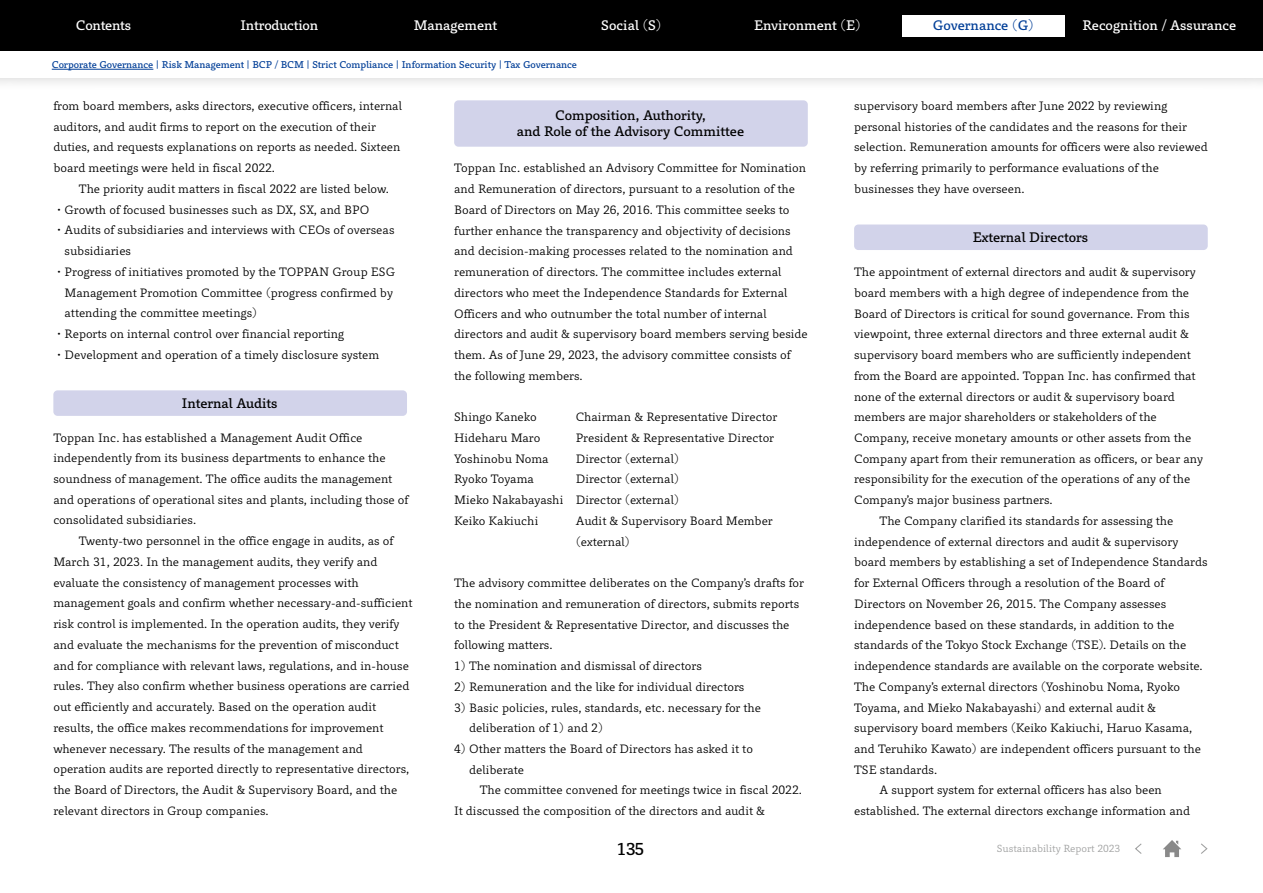
<style>
.page{position:relative;width:1263px;height:893px;background:#fff}
.page>*{position:absolute;margin:0;border:0;box-sizing:border-box;transform-origin:0 0}
.t1{font:15.9px "P Bunkyu Go Pr 6 N DB";color:#000}
.t2{font:12.75px/15.9px "P Bunkyu Go Pr 6 N DB";color:#000;text-align:center}
.t3{font:12.75px "P Bunkyu Go Pr 6 N DB";letter-spacing:-.01em;color:#fff}
.t4{font:12.75px "P Bunkyu Go Pr 6 N DB";color:#003e97}
.t5{font:11.25px/20.7px "Toppan Bunkyu Gothic Pr 6 N";color:#000}
.t6{font:9.6px "P Bunkyu Go Pr 6 N R";color:#9fa0a0}
.t7{font:9.15px "P Bunkyu Go Pr 6 N DB";color:#003e97}
</style>
<div class="page">
<svg style="left:1135px;top:843px;width:7px;height:11px"></svg>
<svg style="left:1201px;top:843px;width:7px;height:11px"></svg>
<svg style="left:1163px;top:840px;width:18px;height:17px"></svg>
<div style="left:854px;top:225px;width:354px;height:25px;background:#d2d3ea;border-radius:4px"></div>
<div style="left:53px;top:390px;width:354px;height:26px;background:#d2d3ea;border-radius:4px"></div>
<div style="left:454px;top:100px;width:354px;height:47px;background:#d2d3ea;border-radius:4px"></div>
<div style="left:0;top:37px;width:1263px;height:55px;background:#000;opacity:.2"></div>
<div style="left:0;top:51px;width:1263px;height:27px;background:#fff"></div>
<div style="left:0;top:0;width:1263px;height:51px;background:#000"></div>
<div style="left:902px;top:15px;width:163px;height:21px;background:#fff"></div>
<hr style="left:52px;top:69px;width:101px;height:1px;background:#003e97">
<p class="t3" style="left:76px;top:19px;width:57px">Contents</p>
<p class="t3" style="left:241px;top:19px;width:79px">Introduction</p>
<p class="t3" style="left:414px;top:19px;width:85px">Management</p>
<p class="t3" style="left:601px;top:19px;width:62px">Social (S)</p>
<p class="t3" style="left:754px;top:19px;width:108px">Environment (E)</p>
<p class="t4" style="left:933px;top:19px;width:102px">Governance (G)</p>
<p class="t3" style="left:1082px;top:19px;width:155px">Recognition / Assurance</p>
<p class="t7" style="left:52px;top:59px;width:527px">Corporate Governance | Risk Management | BCP / BCM | Strict Compliance | Information Security | Tax Governance</p>
<p class="t5" style="left:53px;top:96px;width:350px">from board members, asks directors, executive officers, internal auditors, and audit firms to report on the execution of their duties, and requests explanations on reports as needed. Sixteen board meetings were held in fiscal 2022.</p>
<p class="t5" style="left:79px;top:179px;width:312px">The priority audit matters in fiscal 2022 are listed below.</p>
<p class="t5" style="left:53px;top:199px;width:318px">・Growth of focused businesses such as DX, SX, and BPO</p>
<p class="t5" style="left:53px;top:220px;width:343px">・Audits of subsidiaries and interviews with CEOs of overseas</p>
<p class="t5" style="left:65px;top:241px;width:68px">subsidiaries</p>
<p class="t5" style="left:53px;top:262px;width:343px">・Progress of initiatives promoted by the TOPPAN Group ESG</p>
<p class="t5" style="left:65px;top:282px;width:330px">Management Promotion Committee (progress confirmed by</p>
<p class="t5" style="left:65px;top:303px;width:194px">attending the committee meetings)</p>
<p class="t5" style="left:53px;top:324px;width:292px">・Reports on internal control over financial reporting</p>
<p class="t5" style="left:53px;top:345px;width:328px">・Development and operation of a timely disclosure system</p>
<p class="t2" style="left:182px;top:396px;width:97px">Internal Audits</p>
<p class="t5" style="left:53px;top:427px;width:357px">Toppan Inc. has established a Management Audit Office independently from its business departments to enhance the soundness of management. The office audits the management and operations of operational sites and plants, including those of consolidated subsidiaries.</p>
<p class="t5" style="left:53px;top:531px;width:361px;text-indent:26px">Twenty-two personnel in the office engage in audits, as of March 31, 2023. In the management audits, they verify and evaluate the consistency of management processes with management goals and confirm whether necessary-and-sufficient risk control is implemented. In the operation audits, they verify and evaluate the mechanisms for the prevention of misconduct and for compliance with relevant laws, regulations, and in-house rules. They also confirm whether business operations are carried out efficiently and accurately. Based on the operation audit results, the office makes recommendations for improvement whenever necessary. The results of the management and operation audits are reported directly to representative directors, the Board of Directors, the Audit &amp; Supervisory Board, and the relevant directors in Group companies.</p>
<p class="t2" style="left:517px;top:108px;width:229px">Composition, Authority,<br>and Role of the Advisory Committee</p>
<p class="t5" style="left:454px;top:158px;width:355px">Toppan Inc. established an Advisory Committee for Nomination and Remuneration of directors, pursuant to a resolution of the Board of Directors on May 26, 2016. This committee seeks to further enhance the transparency and objectivity of decisions and decision-making processes related to the nomination and remuneration of directors. The committee includes external directors who meet the Independence Standards for External Officers and who outnumber the total number of internal directors and audit &amp; supervisory board members serving beside them. As of June 29, 2023, the advisory committee consists of the following members.</p>
<p class="t5" style="left:454px;top:407px;width:84px">Shingo Kaneko</p>
<p class="t5" style="left:576px;top:407px;width:203px">Chairman &amp; Representative Director</p>
<p class="t5" style="left:454px;top:428px;width:88px">Hideharu Maro</p>
<p class="t5" style="left:576px;top:428px;width:200px">President &amp; Representative Director</p>
<p class="t5" style="left:454px;top:448px;width:96px">Yoshinobu Noma</p>
<p class="t5" style="left:576px;top:448px;width:105px">Director (external)</p>
<p class="t5" style="left:454px;top:469px;width:81px">Ryoko Toyama</p>
<p class="t5" style="left:454px;top:469px;width:226px;text-align:justify;text-indent:121px">Director (external)<br>Mieko Nakabayashi Director (external)<br>Keiko Kakiuchi</p>
<p class="t5" style="left:576px;top:511px;width:198px">Audit &amp; Supervisory Board Member (external)</p>
<p class="t5" style="left:454px;top:573px;width:351px">The advisory committee deliberates on the Company’s drafts for the nomination and remuneration of directors, submits reports to the President &amp; Representative Director, and discusses the following matters.</p>
<p class="t5" style="left:454px;top:656px;width:249px">1) The nomination and dismissal of directors</p>
<p class="t5" style="left:454px;top:676px;width:292px">2) Remuneration and the like for individual directors</p>
<p class="t5" style="left:469px;top:697px;width:293px;text-indent:-15px">3) Basic policies, rules, standards, etc. necessary for the deliberation of 1) and 2)</p>
<p class="t5" style="left:469px;top:739px;width:285px;text-indent:-15px">4) Other matters the Board of Directors has asked it to deliberate</p>
<p class="t5" style="left:454px;top:780px;width:349px;text-indent:26px">The committee convened for meetings twice in fiscal 2022.<br>It discussed the composition of the directors and audit &amp;</p>
<p class="t5" style="left:854px;top:96px;width:355px">supervisory board members after June 2022 by reviewing personal histories of the candidates and the reasons for their selection. Remuneration amounts for officers were also reviewed by referring primarily to performance evaluations of the businesses they have overseen.</p>
<p class="t2" style="left:973px;top:230px;width:117px">External Directors</p>
<p class="t5" style="left:854px;top:262px;width:343px">The appointment of external directors and audit &amp; supervisory</p>
<p class="t5" style="left:854px;top:283px;width:337px">board members with a high degree of independence from the</p>
<p class="t5" style="left:854px;top:303px;width:337px">Board of Directors is critical for sound governance. From this</p>
<p class="t5" style="left:854px;top:324px;width:336px">viewpoint, three external directors and three external audit &amp;</p>
<p class="t5" style="left:854px;top:345px;width:338px">supervisory board members who are sufficiently independent</p>
<p class="t5" style="left:854px;top:366px;width:343px">from the Board are appointed. Toppan Inc. has confirmed that</p>
<p class="t5" style="left:854px;top:386px;width:322px">none of the external directors or audit &amp; supervisory board</p>
<p class="t5" style="left:854px;top:407px;width:304px">members are major shareholders or stakeholders of the</p>
<p class="t5" style="left:854px;top:428px;width:339px">Company, receive monetary amounts or other assets from the</p>
<p class="t5" style="left:854px;top:448px;width:350px">Company apart from their remuneration as officers, or bear any</p>
<p class="t5" style="left:854px;top:469px;width:338px">responsibility for the execution of the operations of any of the</p>
<p class="t5" style="left:854px;top:490px;width:200px">Company’s major business partners.</p>
<p class="t5" style="left:880px;top:511px;width:295px">The Company clarified its standards for assessing the</p>
<p class="t5" style="left:854px;top:531px;width:326px">independence of external directors and audit &amp; supervisory</p>
<p class="t5" style="left:854px;top:552px;width:355px">board members by establishing a set of Independence Standards</p>
<p class="t5" style="left:854px;top:573px;width:312px">for External Officers through a resolution of the Board of</p>
<p class="t5" style="left:854px;top:594px;width:314px">Directors on November 26, 2015. The Company assesses</p>
<p class="t5" style="left:854px;top:614px;width:322px">independence based on these standards, in addition to the</p>
<p class="t5" style="left:854px;top:635px;width:334px">standards of the Tokyo Stock Exchange (TSE). Details on the</p>
<p class="t5" style="left:854px;top:656px;width:350px">independence standards are available on the corporate website.</p>
<p class="t5" style="left:854px;top:677px;width:327px">The Company’s external directors (Yoshinobu Noma, Ryoko</p>
<p class="t5" style="left:854px;top:697px;width:303px">Toyama, and Mieko Nakabayashi) and external audit &amp;</p>
<p class="t5" style="left:854px;top:718px;width:340px">supervisory board members (Keiko Kakiuchi, Haruo Kasama,</p>
<p class="t5" style="left:854px;top:739px;width:348px">and Teruhiko Kawato) are independent officers pursuant to the</p>
<p class="t5" style="left:854px;top:759px;width:85px">TSE standards.</p>
<p class="t5" style="left:880px;top:780px;width:284px">A support system for external officers has also been</p>
<p class="t5" style="left:854px;top:801px;width:338px">established. The external directors exchange information and</p>
<h1 class="t1" style="left:617px;top:840px;width:29px">135</h1>
<p class="t6" style="left:997px;top:843px;width:125px">Sustainability Report 2023</p>
</div>
